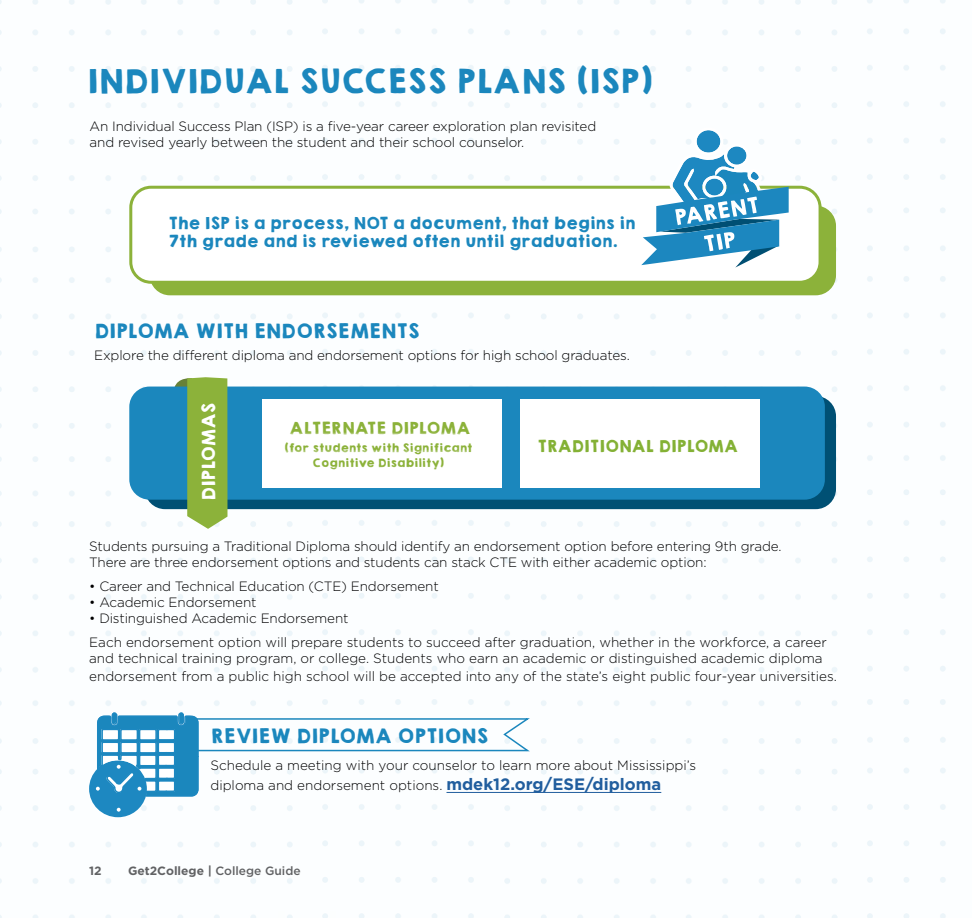
<style>
.page{position:relative;width:972px;height:918px;background:#fff}
.page>*{position:absolute;margin:0;border:0;box-sizing:border-box;transform-origin:0 0}
.t1{font:30px "KGHAPPY Solid";color:#1b87bd}
.t2{font:18px "KGHAPPY Solid";color:#1b87bd}
.t3{font:16.5px "KGHAPPY Solid";color:#fff}
.t4{font:15px/18px "KGHAPPY Solid";letter-spacing:-.01em;color:#1b87bd}
.t5{font:15px "KGHAPPY Solid";color:#84b135}
.t6{font:15px "KGHAPPY Solid";color:#8cb23a}
.t7{font:300 13.5px/16.2px "Gotham";letter-spacing:-.01em;color:#000}
.t8{font:700 12px "Gotham";color:#616264}
.t9{font:10.5px/15px "KGHAPPY Solid";color:#8cb23a;text-align:center}
.s1{font-weight:700;font-size:16.5px;color:#215e9e}
.s2{font-weight:500}
</style>
<div class="page">
<img style="left:0;top:0;width:946px;height:918px">
<div style="left:145px;top:396px;width:691px;height:113px;background:#005074;border-radius:20px"></div>
<div style="left:150px;top:206px;width:686px;height:89px;background:#8cb23a;border-radius:20px"></div>
<div style="left:131px;top:187px;width:689px;height:95px;background:#fff;border-radius:20px"></div>
<div style="left:129px;top:186px;width:693px;height:98px;border:3px solid #8cb23a;border-radius:20px"></div>
<svg style="left:641px;top:127px;width:148px;height:141px"></svg>
<hr style="left:447px;top:792px;width:214px;height:1px;background:#215e9e">
<svg style="left:89px;top:639px;width:443px;height:178px"></svg>
<div style="left:129px;top:387px;width:696px;height:113px;background:#1b87bd;border-radius:20px"></div>
<div style="left:262px;top:399px;width:240px;height:89px;background:#fff"></div>
<div style="left:520px;top:400px;width:239px;height:88px;background:#fff"></div>
<svg style="left:172px;top:377px;width:55px;height:152px"></svg>
<h1 class="t1" style="left:87px;top:58px;width:567px">INDIVIDUAL SUCCESS PLANS (ISP)</h1>
<p class="t7" style="left:90px;top:118px;width:508px">An Individual Success Plan (ISP) is a five-year career exploration plan revisited and revised yearly between the student and their school counselor.</p>
<p class="t4" style="left:168px;top:214px;width:469px">The ISP is a process, NOT a document, that begins in<br>7th grade and is reviewed often until graduation.</p>
<h2 class="t2" style="left:94px;top:317px;width:327px">DIPLOMA WITH ENDORSEMENTS</h2>
<p class="t7" style="left:94px;top:347px;width:537px">Explore the different diploma and endorsement options for high school graduates.</p>
<p class="t3" style="left:196px;top:501px;width:99px;rotate:-90deg">DIPLOMAS</p>
<p class="t6" style="left:289px;top:416px;width:182px">ALTERNATE DIPLOMA</p>
<p class="t9" style="left:284px;top:441px;width:190px">(for students with Significant<br>Cognitive Disability)</p>
<p class="t5" style="left:537px;top:434px;width:202px">TRADITIONAL DIPLOMA</p>
<p class="t7" style="left:89px;top:537px;width:694px">Students pursuing a Traditional Diploma should identify an endorsement option before entering 9th grade.<br>There are three endorsement options and students can stack CTE with either academic option:</p>
<p class="t7" style="left:89px;top:577px;width:351px">• Career and Technical Education (CTE) Endorsement</p>
<p class="t7" style="left:89px;top:594px;width:169px">• Academic Endorsement</p>
<p class="t7" style="left:89px;top:606px;width:739px;line-height:23.7px">• Distinguished Academic Endorsement<br>Each endorsement option will prepare students to succeed after graduation, whether in the workforce, a career</p>
<p class="t7" style="left:89px;top:649px;width:749px;line-height:18px">and technical training program, or college. Students who earn an academic or distinguished academic diploma endorsement from a public high school will be accepted into any of the state’s eight public four-year universities.</p>
<h2 class="t2" style="left:210px;top:722px;width:279px">REVIEW DIPLOMA OPTIONS</h2>
<p class="t7" style="left:210px;top:755px;width:487px;line-height:19.8px">Schedule a meeting with your counselor to learn more about Mississippi’s diploma and endorsement options. <span class="s1">mdek12.org/ESE/diploma</span></p>
<p class="t8" style="left:89px;top:864px;width:14px">12</p>
<p class="t8" style="left:128px;top:864px;width:174px">Get2College | <span class="s2">College Guide</span></p>
</div>
